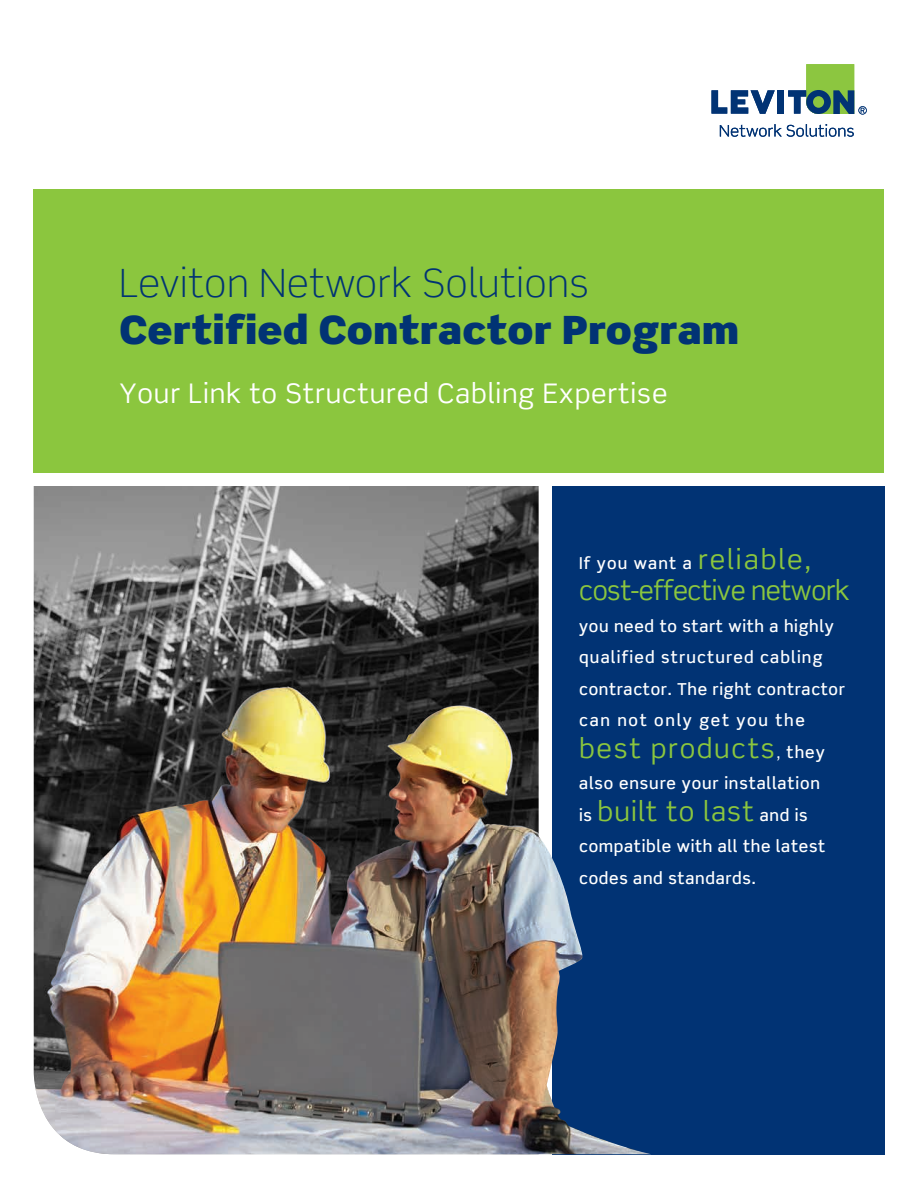
<style>
.page{position:relative;width:918px;height:1188px;background:#fff}
.page>*{position:absolute;margin:0;border:0;box-sizing:border-box;transform-origin:0 0}
.Spotlight_Product_Ti{font:900 39px/46.8px "Scene";letter-spacing:.02em;color:#013374}
.Spotlight_Product_Ti-2{font:27px "Scene";letter-spacing:.03em;color:#fff}
.t1{font:27px "Scene";letter-spacing:-.02em;color:#8bc63e}
.t2{font:27px "Scene";letter-spacing:.04em;color:#8bc63e}
.t3{font:27px "Scene";letter-spacing:.06em;color:#8bc63e}
.t4{font:500 16.5px/31.5px "Scene";letter-spacing:.04em;color:#fff}
.t5{font:500 16.5px "Scene";letter-spacing:.07em;color:#fff}
.s1{font-weight:300}
.s2{font-weight:400;font-size:27px;color:#8bc63e}
.s3{font-size:16.5px;color:#fff}
.s4{font-weight:500;font-size:16.5px;color:#fff}
</style>
<div class="page">
<div style="left:552px;top:486px;width:332px;height:668px;background:#013374"></div>
<img style="left:34px;top:486px;width:505px;height:605px">
<img style="left:36px;top:688px;width:614px;height:466px">
<svg style="left:720px;top:124px;width:134px;height:13px"></svg>
<svg style="left:712px;top:90px;width:63px;height:24px"></svg>
<div style="left:777px;top:90px;width:7px;height:24px;background:#013374"></div>
<svg style="left:788px;top:64px;width:79px;height:51px"></svg>
<div style="left:34px;top:189px;width:850px;height:283px;background:#8bc63e"></div>
<p class="Spotlight_Product_Ti" style="left:119px;top:259px;width:621px"><span class="s1">Leviton Network Solutions<br></span>Certified Contractor Program</p>
<p class="Spotlight_Product_Ti-2" style="left:119px;top:377px;width:550px">Your Link to Structured Cabling Expertise</p>
<p class="t5" style="left:579px;top:553px;width:234px">If you want a <span class="s2">reliable,</span></p>
<p class="t1" style="left:579px;top:574px;width:272px">cost-effective network</p>
<p class="t4" style="left:579px;top:610px;width:267px">you need to start with a highly qualified structured cabling contractor. The right contractor can not only get you the</p>
<p class="t3" style="left:579px;top:731px;width:247px">best products<span class="s3">,</span> <span class="s4">they</span></p>
<p class="t4" style="left:579px;top:767px;width:242px">also ensure your installation</p>
<p class="t2" style="left:579px;top:794px;width:230px"><span class="s4">is</span> built to last <span class="s4">and is</span></p>
<p class="t4" style="left:579px;top:830px;width:248px">compatible with all the latest codes and standards.</p>
</div>
